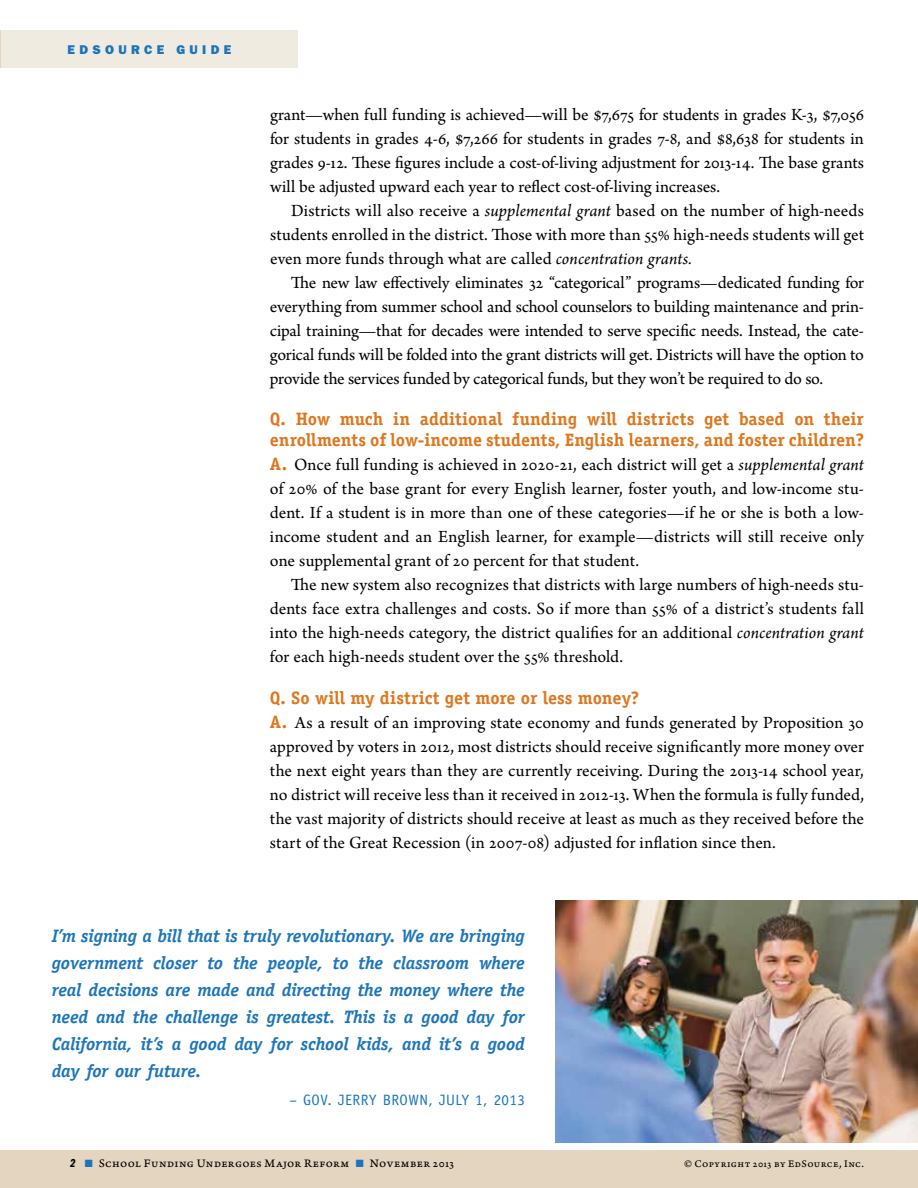
<style>
.page{position:relative;width:918px;height:1188px;background:#fff}
.page>*{position:absolute;margin:0;border:0;box-sizing:border-box;transform-origin:0 0}
.t1{font:18px/24px "Arno Pro";color:#000;text-align:justify}
.t2{font:italic 700 18px/27px "Officina Serif";letter-spacing:-.01em;color:#1c75bc;text-align:justify}
.t3{font:700 18px/21px "Officina Serif";color:#de761c}
.t4{font:15px "Officina Sans";letter-spacing:.03em;color:#1c75bc}
.t5{font:800 12.75px "Franklin Gothic";letter-spacing:.34em;color:#1c75bc}
.t6{font:12px "Arno Pro Caption";letter-spacing:.03em;color:#000}
.t7{font:10.5px "Arno Pro Caption";letter-spacing:.035em;color:#000}
.s1{font-style:italic}
.s2{font-family:"Officina Serif";font-weight:700;color:#de761c}
.s3{font-family:"Franklin Gothic Demi Cmpr Ital"}
.s4{color:#1c75bc}
</style>
<div class="page">
<div style="left:1px;top:30px;width:297px;height:38px;background:#efebe1"></div>
<div style="left:1px;top:1151px;width:917px;height:37px;background:#e3d5c0"></div>
<img style="left:555px;top:901px;width:363px;height:242px">
<p class="t5" style="left:59px;top:42px;width:180px">EDSOURCE PRIMER</p>
<p class="t5" style="left:68px;top:42px;width:165px">EDSOURCE GUIDE</p>
<p class="t1" style="left:270px;top:104px;width:596px">grant—when full funding is achieved—will be $7,675 for students in grades K-3, $7,056 for students in grades 4-6, $7,266 for students in grades 7-8, and $8,638 for students in grades 9-12. These figures include a cost-of-living adjustment for 2013-14. The base grants will be adjusted upward each year to reflect cost-of-living increases.</p>
<p class="t1" style="left:270px;top:200px;width:596px;text-indent:21px">Districts will also receive a <span class="s1">supplemental grant</span> based on the number of high-needs students enrolled in the district. Those with more than 55% high-needs students will get even more funds through what are called <span class="s1">concentration grants.</span></p>
<p class="t1" style="left:270px;top:272px;width:596px;text-indent:21px">The new law effectively eliminates 32 “categorical” programs—dedicated funding for everything from summer school and school counselors to building maintenance and prin&shy;cipal training—that for decades were intended to serve specific needs. Instead, the cate&shy;gorical funds will be folded into the grant districts will get. Districts will have the option to provide the services funded by categorical funds, but they won’t be required to do so.</p>
<p class="t3" style="left:270px;top:409px;width:596px">Q. How much in additional funding will districts get based on their enrollments of low-income students, English learners, and foster children?</p>
<p class="t1" style="left:270px;top:454px;width:596px"><span class="s2">A.</span> Once full funding is achieved in 2020-21, each district will get a <span class="s1">supplemental grant </span>of 20% of the base grant for every English learner, foster youth, and low-income stu&shy;dent. If a student is in more than one of these categories—if he or she is both a low&shy;income student and an English learner, for example—districts will still receive only one supplemental grant of 20 percent for that student.</p>
<p class="t1" style="left:270px;top:574px;width:596px;text-indent:21px">The new system also recognizes that districts with large numbers of high-needs stu&shy;dents face extra challenges and costs. So if more than 55% of a district’s students fall into the high-needs category, the district qualifies for an additional <span class="s1">concentration grant </span>for each high-needs student over the 55% threshold.</p>
<p class="t3" style="left:270px;top:687px;width:371px">Q. So will my district get more or less money?</p>
<p class="t1" style="left:270px;top:711px;width:596px"><span class="s2">A.</span> As a result of an improving state economy and funds generated by Proposition 30 approved by voters in 2012, most districts should receive significantly more money over the next eight years than they are currently receiving. During the 2013-14 school year, no district will receive less than it received in 2012-13. When the formula is fully funded, the vast majority of districts should receive at least as much as they received before the start of the Great Recession (in 2007-08) adjusted for inflation since then.</p>
<p class="t2" style="left:52px;top:923px;width:475px">I’m signing a bill that is truly revolutionary. We are bringing government closer to the people, to the classroom where real decisions are made and directing the money where the need and the challenge is greatest. This is a good day for California, it’s a good day for school kids, and it’s a good day for our future.</p>
<p class="t4" style="left:289px;top:1091px;width:237px">– GOV. JERRY BROWN, JULY 1, 2013</p>
<p class="t6" style="left:70px;top:1156px;width:386px"><span class="s3">2</span> <span class="s4">■</span> School Funding Undergoes Major Reform <span class="s4">■</span> November 2013</p>
<p class="t7" style="left:684px;top:1158px;width:181px">© Copyright 2013 by EdSource, Inc.</p>
<p class="t7" style="left:70px;top:1158px;width:347px"><span class="s3">2</span> <span class="s4">■</span> School Funding Undergoes Major Reform <span class="s4">■</span> November 2013</p>
<p class="t7" style="left:671px;top:1158px;width:181px">© Copyright 2013 by EdSource, Inc.</p>
</div>
